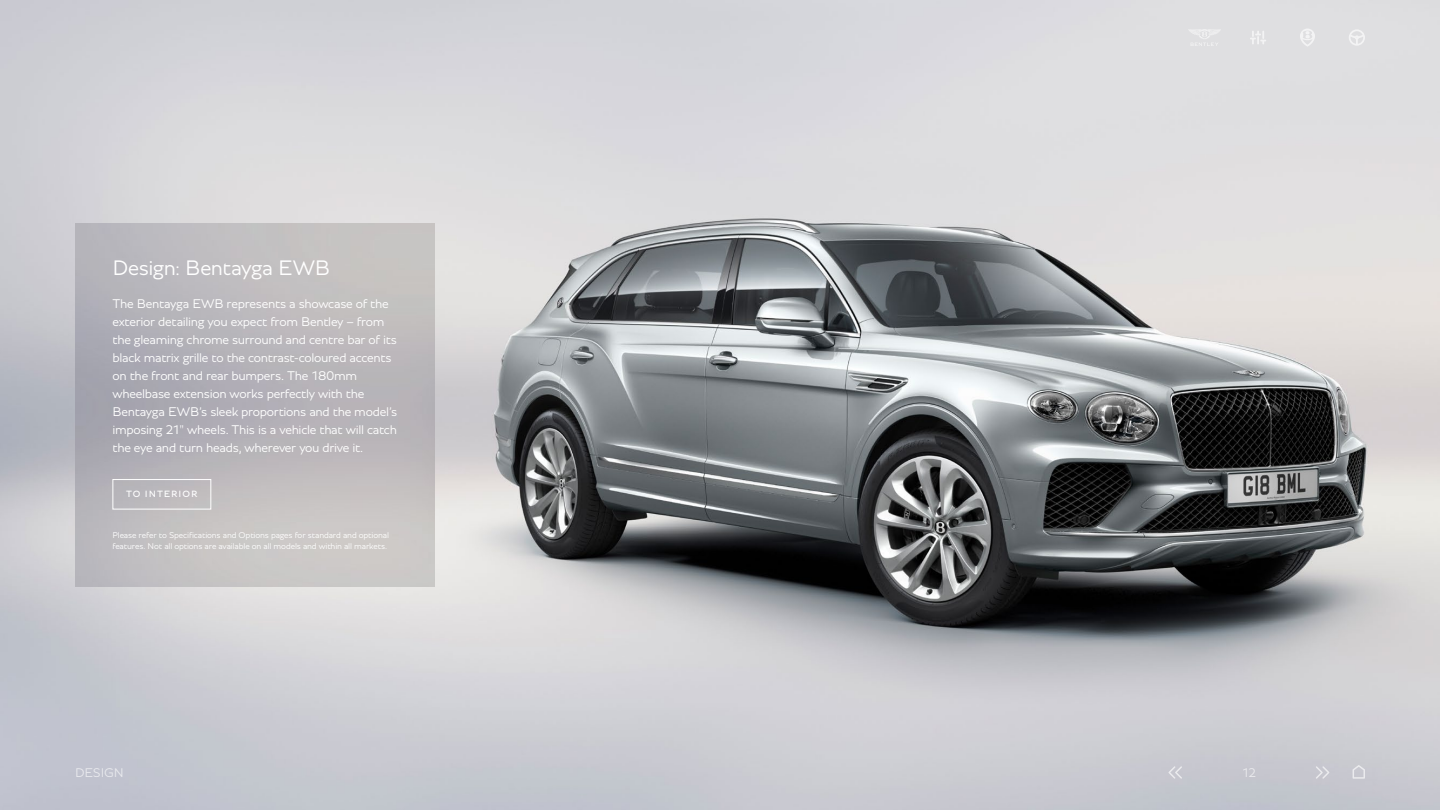
<style>
.page{position:relative;width:1440px;height:810px;background:#fff}
.page>*{position:absolute;margin:0;border:0;box-sizing:border-box;transform-origin:0 0}
.t1{font:300 22.5px "Bentley";letter-spacing:-.02em;color:#fff}
.t2{font:300 13.5px/18px "Bentley";letter-spacing:-.025em;color:#fff}
.t3{font:9.75px "Bentley";letter-spacing:.095em;color:#fff}
.t4{font:300 9px/10.8px "Bentley";letter-spacing:-.02em;color:#fff}
</style>
<div class="page">
<img style="left:0;top:0;width:1440px;height:810px">
<img style="left:75px;top:223px;width:360px;height:364px">
<div style="left:112px;top:479px;width:99px;height:30px;border:1px solid #fff"></div>
<svg style="left:1250px;top:31px;width:16px;height:13px"></svg>
<svg style="left:1349px;top:29px;width:16px;height:17px"></svg>
<svg style="left:1300px;top:29px;width:15px;height:18px"></svg>
<svg style="left:1188px;top:29px;width:33px;height:17px"></svg>
<svg style="left:1316px;top:766px;width:13px;height:13px"></svg>
<svg style="left:1168px;top:766px;width:14px;height:13px"></svg>
<svg style="left:1353px;top:765px;width:12px;height:14px"></svg>
<h1 class="t1" style="left:112px;top:253px;width:219px">Design: Bentayga EWB</h1>
<p class="t2" style="left:112px;top:295px;width:286px">The Bentayga EWB represents a showcase of the exterior detailing you expect from Bentley – from the gleaming chrome surround and centre bar of its black matrix grille to the contrast-coloured accents on the front and rear bumpers. The 180mm wheelbase extension works perfectly with the Bentayga EWB’s sleek proportions and the model’s imposing 21" wheels. This is a vehicle that will catch the eye and turn heads, wherever you drive it.</p>
<p class="t3" style="left:126px;top:488px;width:73px">TO INTERIOR</p>
<p class="t4" style="left:112px;top:530px;width:278px">Please refer to Specifications and Options pages for standard and optional features. Not all options are available on all models and within all markets.</p>
<p class="t2" style="left:75px;top:764px;width:50px">DESIGN</p>
<p class="t2" style="left:1242px;top:764px;width:16px">12</p>
</div>
